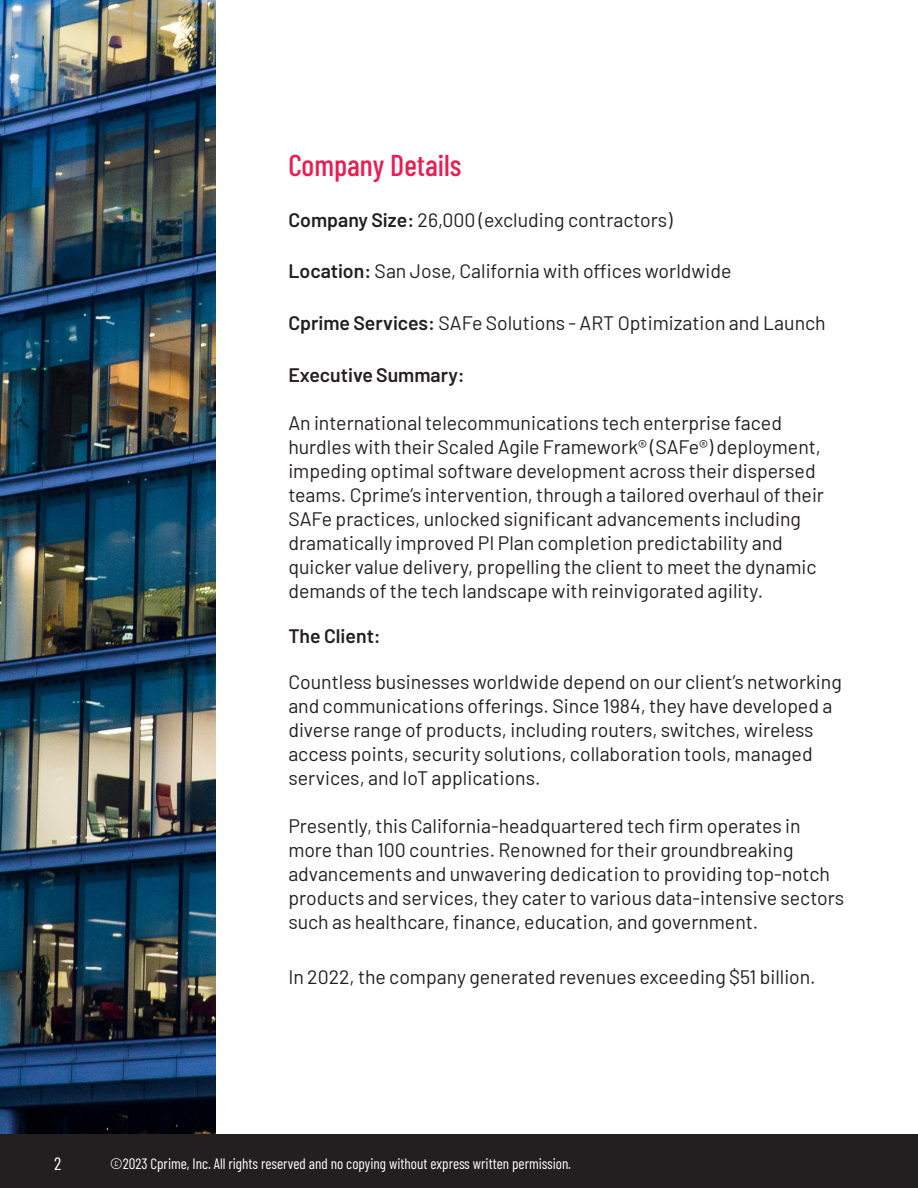
<style>
.page{position:relative;width:918px;height:1188px;background:#fff}
.page>*{position:absolute;margin:0;border:0;box-sizing:border-box;transform-origin:0 0}
.Title_Case{font:500 30px "Barlow Condensed";color:#eb1c52}
.Paragraph{font:19.5px/24px "Barlow";color:#231f20}
.Paragraph-2{font:600 19.5px "Barlow";color:#231f20}
.t1{font:18px "Barlow Condensed";color:#fff}
.Title_Case-2{font:15px "Barlow Condensed";color:#fff}
.s1{font-weight:600}
</style>
<div class="page">
<img style="left:0;top:0;width:216px;height:1134px">
<div style="left:0;top:1134px;width:918px;height:54px;background:#231f20"></div>
<p class="Title_Case" style="left:288px;top:144px;width:175px">Company Details</p>
<p class="Paragraph" style="left:288px;top:206px;width:386px"><span class="s1">Company Size:</span> 26,000 (excluding contractors)</p>
<p class="Paragraph" style="left:288px;top:258px;width:445px"><span class="s1">Location:</span> San Jose, California with offices worldwide</p>
<p class="Paragraph" style="left:288px;top:309px;width:539px"><span class="s1">Cprime Services:</span> SAFe Solutions - ART Optimization and Launch</p>
<p class="Paragraph-2" style="left:288px;top:360px;width:178px">Executive Summary:</p>
<p class="Paragraph" style="left:288px;top:409px;width:537px">An international telecommunications tech enterprise faced hurdles with their Scaled Agile Framework® (SAFe®) deployment, impeding optimal software development across their dispersed teams. Cprime’s intervention, through a tailored overhaul of their SAFe practices, unlocked significant advancements including dramatically improved PI Plan completion predictability and quicker value delivery, propelling the client to meet the dynamic demands of the tech landscape with reinvigorated agility.</p>
<p class="Paragraph-2" style="left:288px;top:621px;width:94px">The Client:</p>
<p class="Paragraph" style="left:288px;top:669px;width:555px">Countless businesses worldwide depend on our client’s networking and communications offerings. Since 1984, they have developed a diverse range of products, including routers, switches, wireless access points, security solutions, collaboration tools, managed services, and IoT applications.</p>
<p class="Paragraph" style="left:288px;top:813px;width:557px">Presently, this California-headquartered tech firm operates in more than 100 countries. Renowned for their groundbreaking advancements and unwavering dedication to providing top-notch products and services, they cater to various data-intensive sectors such as healthcare, finance, education, and government.</p>
<p class="Paragraph" style="left:288px;top:963px;width:529px">In 2022, the company generated revenues exceeding $51 billion.</p>
<p class="t1" style="left:54px;top:1151px;width:9px">2</p>
<p class="Title_Case-2" style="left:110px;top:1152px;width:462px">©2023 Cprime, Inc. All rights reserved and no copying without express written permission.</p>
</div>
